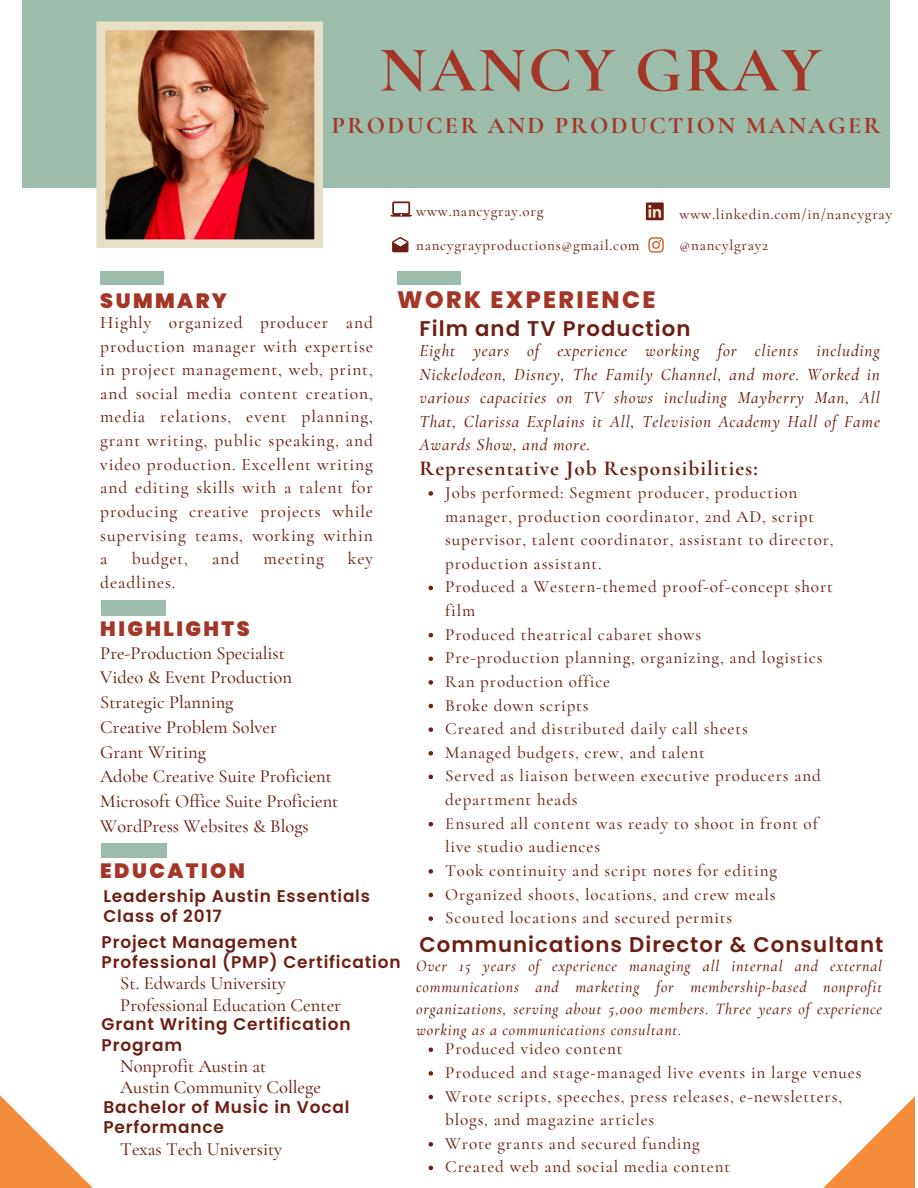
<style>
.page{position:relative;width:918px;height:1188px;background:#fff}
.page>*{position:absolute;margin:0;border:0;box-sizing:border-box;transform-origin:0 0}
.t1{font:700 64.8px "Cormorant Garamond";letter-spacing:.035em;color:#a43627}
.t2{font:700 24px "Cormorant Garamond";letter-spacing:.1em;color:#a43627}
.t3{font:800 23.7px "Poppins";letter-spacing:.1em;color:#a43627}
.t4{font:600 21.3px "Poppins";letter-spacing:.05em;color:#6c1f12}
.t5{font:700 21.3px "Cormorant Garamond";letter-spacing:.05em;color:#6c1f12}
.t6{font:900 20.7px "Poppins";letter-spacing:.12em;color:#a43627}
.t7{font:500 18.6px/21.3px "Cormorant Garamond";color:#6c1f12}
.t8{font:500 18.45px/24.8px "Cormorant Garamond";color:#6c1f12}
.t9{font:500 17.4px/23.7px "Cormorant Garamond";letter-spacing:.05em;color:#6c1f12;text-align:justify}
.t10{font:500 17.1px/23.7px "Cormorant Garamond";letter-spacing:.05em;color:#6c1f12}
.t11{font:italic 500 17.1px/23.7px "Cormorant Garamond";letter-spacing:.05em;color:#6c1f12;text-align:justify}
.t12{font:600 16.95px/20.2px "Poppins";letter-spacing:.05em;color:#6c1f12}
.t13{font:italic 500 15.9px/21.3px "Cormorant Garamond";letter-spacing:.05em;color:#6c1f12;text-align:justify}
.t14{font:500 15px "Cormorant Garamond";letter-spacing:.05em;color:#6c1f12}
</style>
<div class="page">
<svg style="left:390px;top:201px;width:22px;height:16px"></svg>
<svg style="left:392px;top:237px;width:17px;height:15px"></svg>
<div style="left:646px;top:202px;width:18px;height:18px;background:#6c1f12"></div>
<svg style="left:648px;top:205px;width:13px;height:13px"></svg>
<div style="left:23px;top:0;width:867px;height:188px;background:#9cbdac"></div>
<div style="left:397px;top:271px;width:64px;height:14px;background:#9cbdac"></div>
<div style="left:102px;top:843px;width:65px;height:15px;background:#9cbdac"></div>
<div style="left:100px;top:271px;width:64px;height:14px;background:#9cbdac"></div>
<div style="left:102px;top:600px;width:64px;height:16px;background:#9cbdac"></div>
<svg style="left:0;top:1095px;width:93px;height:93px"></svg>
<svg style="left:823px;top:1096px;width:92px;height:92px"></svg>
<svg style="left:648px;top:237px;width:16px;height:16px"></svg>
<svg style="left:429px;top:491px;width:4px;height:5px"></svg>
<svg style="left:429px;top:586px;width:4px;height:4px"></svg>
<svg style="left:429px;top:633px;width:4px;height:4px"></svg>
<svg style="left:429px;top:657px;width:4px;height:4px"></svg>
<svg style="left:429px;top:680px;width:4px;height:5px"></svg>
<svg style="left:429px;top:704px;width:4px;height:4px"></svg>
<svg style="left:429px;top:727px;width:4px;height:5px"></svg>
<svg style="left:429px;top:751px;width:4px;height:5px"></svg>
<svg style="left:429px;top:775px;width:4px;height:4px"></svg>
<svg style="left:429px;top:822px;width:4px;height:4px"></svg>
<svg style="left:429px;top:869px;width:4px;height:5px"></svg>
<svg style="left:429px;top:893px;width:4px;height:4px"></svg>
<svg style="left:429px;top:916px;width:4px;height:5px"></svg>
<svg style="left:429px;top:1048px;width:4px;height:4px"></svg>
<svg style="left:429px;top:1071px;width:4px;height:5px"></svg>
<svg style="left:429px;top:1095px;width:4px;height:4px"></svg>
<svg style="left:429px;top:1142px;width:4px;height:5px"></svg>
<svg style="left:429px;top:1166px;width:4px;height:4px"></svg>
<img style="left:96px;top:21px;width:227px;height:227px">
<p class="t1" style="left:379px;top:31px;width:443px">NANCY GRAY</p>
<p class="t2" style="left:332px;top:111px;width:550px">PRODUCER AND PRODUCTION MANAGER</p>
<h1 class="t6" style="left:100px;top:286px;width:128px">SUMMARY</h1>
<h5 class="t9" style="left:100px;top:311px;width:274px">Highly organized producer and production manager with expertise in project management, web, print, and social media content creation, media relations, event planning, grant writing, public speaking, and video production. Excellent writing and editing skills with a talent for producing creative projects while supervising teams, working within a</h5>
<h5 class="t9" style="left:132px;top:547px;width:58px">budget,</h5>
<h5 class="t9" style="left:212px;top:547px;width:29px">and</h5>
<h5 class="t9" style="left:263px;top:547px;width:62px">meeting</h5>
<h5 class="t9" style="left:348px;top:547px;width:27px">key</h5>
<h5 class="t9" style="left:100px;top:570px;width:77px">deadlines.</h5>
<p class="t6" style="left:100px;top:614px;width:151px">HIGHLIGHTS</p>
<p class="t8" style="left:100px;top:640px;width:240px">Pre-Production Specialist<br>Video &amp; Event Production<br>Strategic Planning<br>Creative Problem Solver<br>Grant Writing<br>Adobe Creative Suite Proficient<br>Microsoft Office Suite Proficient<br>WordPress Websites &amp; Blogs</p>
<h4 class="t6" style="left:100px;top:856px;width:146px">EDUCATION</h4>
<p class="t12" style="left:103px;top:886px;width:268px">Leadership Austin Essentials<br>Class of 2017</p>
<h2 class="t14" style="left:416px;top:202px;width:129px">www.nancygray.org</h2>
<p class="t14" style="left:680px;top:205px;width:214px">www.linkedin.com/in/nancygray</p>
<p class="t14" style="left:416px;top:237px;width:225px">nancygrayproductions@gmail.com</p>
<p class="t3" style="left:397px;top:283px;width:260px">WORK EXPERIENCE</p>
<p class="t4" style="left:419px;top:314px;width:272px">Film and TV Production</p>
<h5 class="t14" style="left:680px;top:237px;width:90px">@nancylgray2</h5>
<p class="t11" style="left:419px;top:339px;width:462px">Eight years of experience working for clients including Nickelodeon, Disney, The Family Channel, and more. Worked in various capacities on TV shows including Mayberry Man, All That, Clarissa Explains it All, Television Academy Hall of Fame Awards Show, and more.</p>
<p class="t5" style="left:419px;top:455px;width:340px">Representative Job Responsibilities:</p>
<p class="t10" style="left:445px;top:481px;width:390px">Jobs performed: Segment producer, production manager, production coordinator, 2nd AD, script supervisor, talent coordinator, assistant to director, production assistant.</p>
<p class="t10" style="left:445px;top:575px;width:389px">Produced a Western-themed proof-of-concept short film</p>
<p class="t10" style="left:445px;top:622px;width:257px">Produced theatrical cabaret shows</p>
<p class="t10" style="left:445px;top:646px;width:379px">Pre-production planning, organizing, and logistics</p>
<p class="t10" style="left:445px;top:670px;width:167px">Ran production office</p>
<h2 class="t10" style="left:445px;top:693px;width:145px">Broke down scripts</h2>
<h3 class="t10" style="left:445px;top:717px;width:304px">Created and distributed daily call sheets</h3>
<h5 class="t10" style="left:445px;top:740px;width:261px">Managed budgets, crew, and talent</h5>
<h4 class="t10" style="left:445px;top:764px;width:377px">Served as liaison between executive producers and department heads</h4>
<h5 class="t10" style="left:445px;top:811px;width:374px">Ensured all content was ready to shoot in front of live studio audiences</h5>
<h4 class="t10" style="left:445px;top:859px;width:333px">Took continuity and script notes for editing</h4>
<p class="t10" style="left:445px;top:882px;width:332px">Organized shoots, locations, and crew meals</p>
<p class="t10" style="left:445px;top:906px;width:288px">Scouted locations and secured permits</p>
<p class="t12" style="left:102px;top:932px;width:301px">Project Management<br>Professional (PMP) Certification</p>
<p class="t7" style="left:120px;top:973px;width:222px">St. Edwards University<br>Professional Education Center</p>
<h3 class="t12" style="left:102px;top:1014px;width:250px">Grant Writing Certification<br>Program</h3>
<h5 class="t7" style="left:120px;top:1055px;width:202px">Nonprofit Austin at<br>Austin Community College</h5>
<h3 class="t12" style="left:103px;top:1097px;width:248px">Bachelor of Music in Vocal<br>Performance</h3>
<h5 class="t7" style="left:120px;top:1138px;width:164px">Texas Tech University</h5>
<p class="t4" style="left:419px;top:930px;width:465px">Communications Director &amp; Consultant</p>
<p class="t13" style="left:416px;top:955px;width:467px">Over 15 years of experience managing all internal and external communications and marketing for membership-based nonprofit organizations, serving about 5,000 members. Three years of experience working as a communications consultant.</p>
<p class="t10" style="left:445px;top:1037px;width:179px">Produced video content</p>
<p class="t10" style="left:445px;top:1061px;width:418px">Produced and stage-managed live events in large venues</p>
<p class="t10" style="left:445px;top:1084px;width:398px">Wrote scripts, speeches, press releases, e-newsletters, blogs, and magazine articles</p>
<p class="t10" style="left:445px;top:1131px;width:256px">Wrote grants and secured funding</p>
<p class="t10" style="left:445px;top:1155px;width:287px">Created web and social media content</p>
</div>
